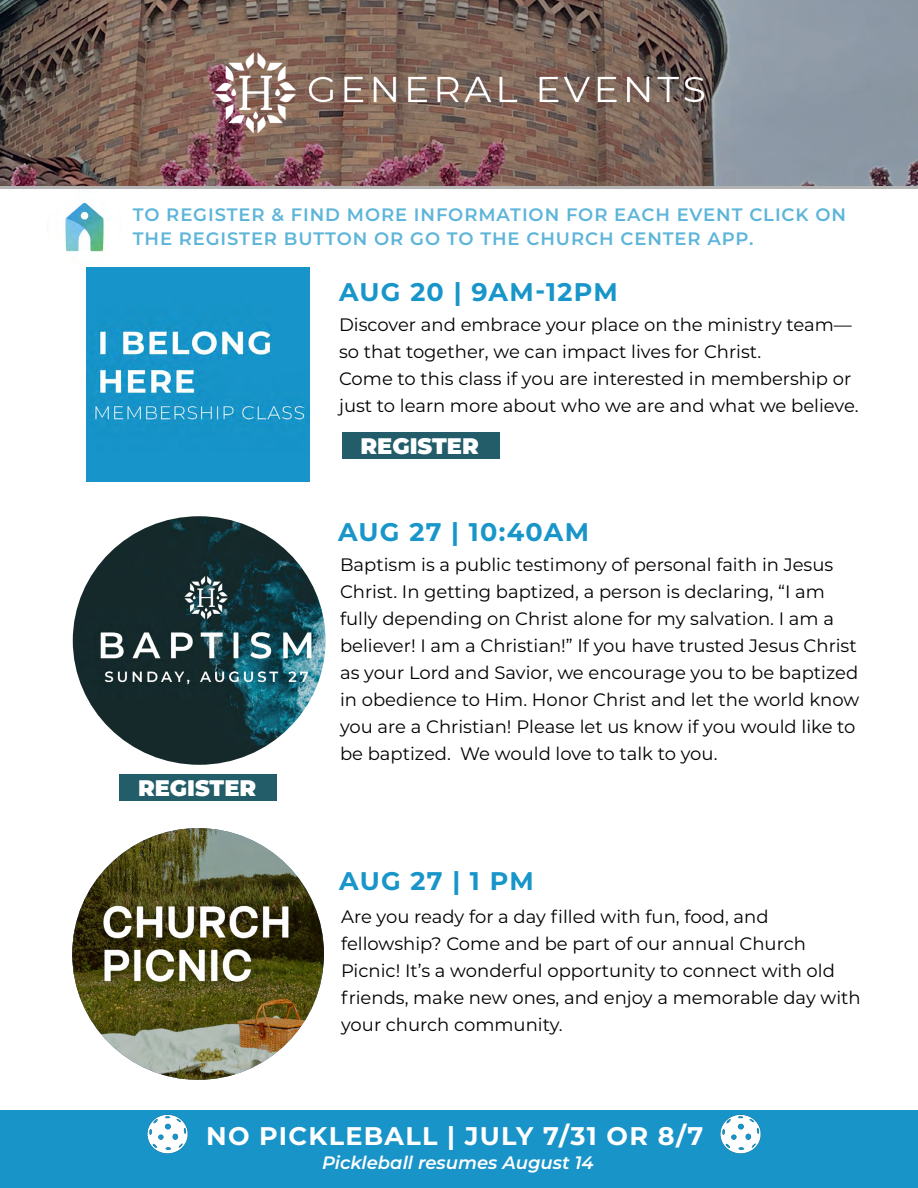
<style>
.page{position:relative;width:918px;height:1188px;background:#fff}
.page>*{position:absolute;margin:0;border:0;box-sizing:border-box;transform-origin:0 0}
.t1{font:700 25.5px "Montserrat";letter-spacing:.05em;color:#1895c9}
.t2{font:700 25.5px "Montserrat";letter-spacing:.05em;color:#fff}
.t3{font:900 22.5px "Montserrat";color:#fff}
.t4{font:18px/27px "Montserrat";color:#000}
.t5{font:600 18px/24px "Montserrat";letter-spacing:.05em;color:#5db5d9}
.t6{font:italic 600 18px "Montserrat";color:#fff}
</style>
<div class="page">
<div style="left:0;top:1110px;width:918px;height:78px;background:#1894c8"></div>
<img style="left:65px;top:202px;width:39px;height:50px">
<img style="left:87px;top:268px;width:223px;height:213px">
<img style="left:73px;top:516px;width:253px;height:249px">
<div style="left:120px;top:774px;width:157px;height:27px;background:#225d69"></div>
<svg style="left:0;top:0;width:918px;height:189px;background:#7e706e"></svg>
<img style="left:205px;top:45px;width:516px;height:102px">
<div style="left:342px;top:432px;width:157px;height:27px;background:#225d69"></div>
<img style="left:147px;top:1114px;width:41px;height:40px">
<img style="left:720px;top:1114px;width:41px;height:40px">
<img style="left:72px;top:828px;width:252px;height:252px;border-radius:126px">
<p class="t5" style="left:133px;top:201px;width:715px">TO REGISTER &amp; FIND MORE INFORMATION FOR EACH EVENT CLICK ON<br>THE REGISTER BUTTON OR GO TO THE CHURCH CENTER APP.</p>
<h1 class="t1" style="left:339px;top:273px;width:280px">AUG 20 | 9AM-12PM</h1>
<p class="t4" style="left:339px;top:310px;width:521px">Discover and embrace your place on the ministry team— so that together, we can impact lives for Christ.<br>Come to this class if you are interested in membership or just to learn more about who we are and what we believe.</p>
<p class="t3" style="left:361px;top:429px;width:120px">REGISTER</p>
<p class="t3" style="left:138px;top:771px;width:120px">REGISTER</p>
<h1 class="t1" style="left:338px;top:513px;width:252px">AUG 27 | 10:40AM</h1>
<p class="t4" style="left:340px;top:550px;width:521px">Baptism is a public testimony of personal faith in Jesus Christ. In getting baptized, a person is declaring, “I am fully depending on Christ alone for my salvation. I am a believer! I am a Christian!” If you have trusted Jesus Christ as your Lord and Savior, we encourage you to be baptized in obedience to Him. Honor Christ and let the world know you are a Christian! Please let us know if you would like to be baptized. We would love to talk to you.</p>
<h1 class="t1" style="left:339px;top:863px;width:196px">AUG 27 | 1 PM</h1>
<p class="t4" style="left:341px;top:903px;width:521px">Are you ready for a day filled with fun, food, and fellowship? Come and be part of our annual Church Picnic! It’s a wonderful opportunity to connect with old friends, make new ones, and enjoy a memorable day with your church community.</p>
<h1 class="t2" style="left:206px;top:1117px;width:499px">NO PICKLEBALL | JULY 7/31 OR 8/7</h1>
<p class="t6" style="left:322px;top:1150px;width:273px">Pickleball resumes August 14</p>
</div>
